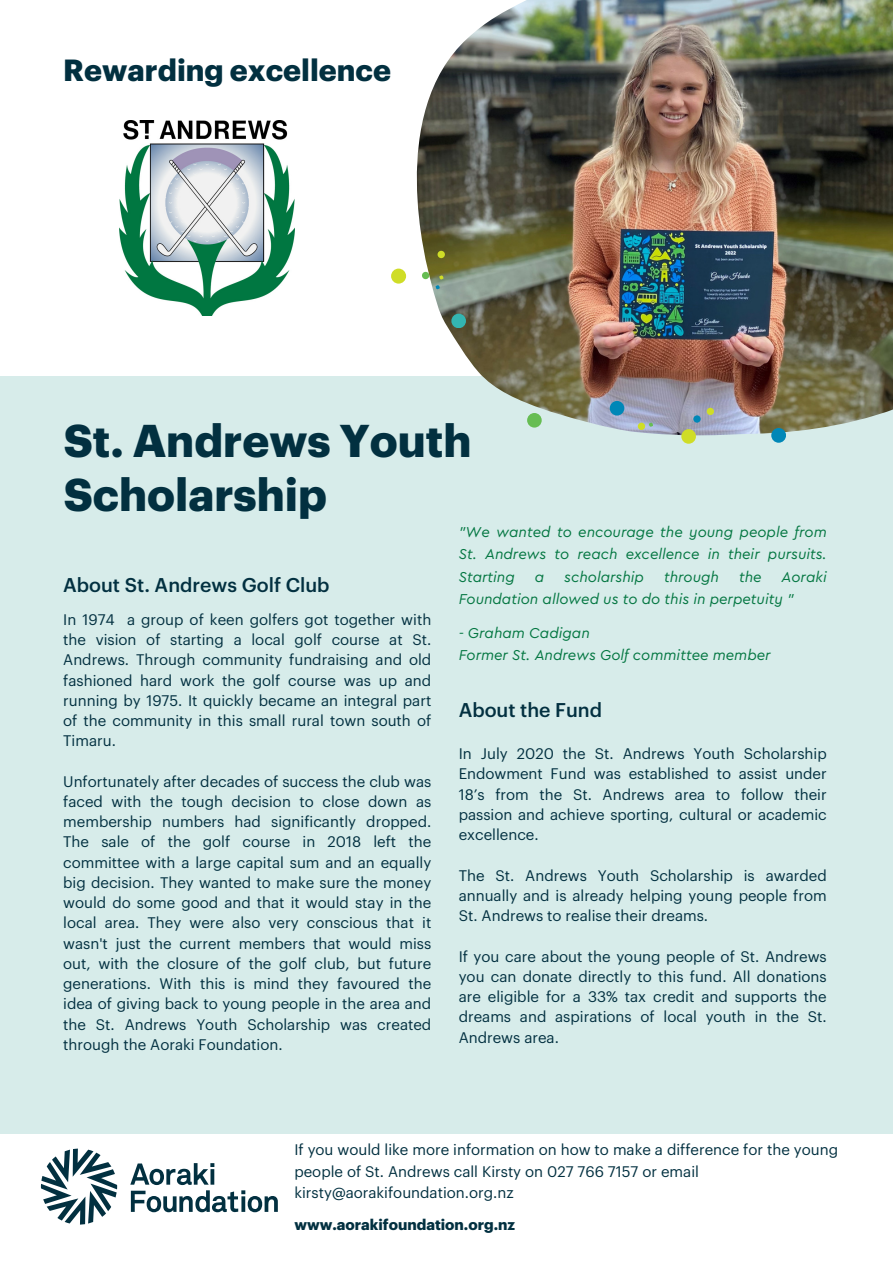
<style>
.page{position:relative;width:893px;height:1264px;background:#fff}
.page>*{position:absolute;margin:0;border:0;box-sizing:border-box;transform-origin:0 0}
.t1{font:700 45px "Graphik";color:#023040}
.t2{font:700 30px "Graphik";color:#023040}
.t3{font:500 19.5px "Graphik";color:#023040}
.t4{font:15px/20.2px "Graphik";color:#023040;text-align:justify}
.t5{font:italic 15px/22.5px "Cera Pro";color:#047742;text-align:justify}
.t6{font:700 15px "Graphik";color:#023040}
</style>
<div class="page">
<div style="left:0;top:376px;width:892px;height:757px;background:#d7ecea"></div>
<img style="left:417px;top:0;width:475px;height:435px">
<svg style="left:130px;top:1163px;width:148px;height:49px"></svg>
<svg style="left:41px;top:1148px;width:76px;height:76px"></svg>
<div style="left:391px;top:268px;width:15px;height:15px;background:#cfdd27;border-radius:50%"></div>
<div style="left:422px;top:272px;width:7px;height:7px;background:#66bd53;border-radius:50%"></div>
<svg style="left:439px;top:275px;width:4px;height:4px"></svg>
<svg style="left:435px;top:285px;width:4px;height:4px"></svg>
<div style="left:437px;top:251px;width:8px;height:7px;background:#cfdd27;border-radius:50%"></div>
<div style="left:451px;top:313px;width:15px;height:15px;background:#33b5b1;border-radius:50%"></div>
<div style="left:527px;top:413px;width:14px;height:14px;background:#66bd53;border-radius:50%"></div>
<div style="left:609px;top:401px;width:15px;height:14px;background:#0087b7;border-radius:50%"></div>
<svg style="left:637px;top:422px;width:8px;height:8px"></svg>
<svg style="left:649px;top:422px;width:4px;height:5px"></svg>
<div style="left:681px;top:429px;width:15px;height:15px;background:#cfdd27;border-radius:50%"></div>
<div style="left:706px;top:408px;width:8px;height:7px;background:#cfdd27;border-radius:50%"></div>
<div style="left:693px;top:415px;width:7px;height:7px;background:#0087b7;border-radius:50%"></div>
<div style="left:771px;top:428px;width:15px;height:15px;background:#0087b7;border-radius:50%"></div>
<img style="left:119px;top:121px;width:176px;height:194px">
<p class="t2" style="left:63px;top:56px;width:329px">Rewarding excellence</p>
<p class="t1" style="left:64px;top:420px;width:409px">St. Andrews Youth</p>
<p class="t1" style="left:64px;top:474px;width:265px">Scholarship</p>
<p class="t3" style="left:63px;top:575px;width:268px">About St. Andrews Golf Club</p>
<p class="t4" style="left:63px;top:610px;width:369px">In 1974 a group of keen golfers got together with the vision of starting a local golf course at St.<br>Andrews. Through community fundraising and old fashioned hard work the golf course was up and running by 1975. It quickly became an integral part of the community in this small rural town south of Timaru.</p>
<p class="t4" style="left:63px;top:771px;width:369px">Unfortunately after decades of success the club was faced with the tough decision to close down as membership numbers had significantly dropped.<br>The sale of the golf course in 2018 left the committee with a large capital sum and an equally big decision. They wanted to make sure the money would do some good and that it would stay in the local area. They were also very conscious that it wasn't just the current members that would miss out, with the closure of the golf club, but future generations. With this is mind they favoured the idea of giving back to young people in the area and the St. Andrews Youth Scholarship was created through the Aoraki Foundation.</p>
<p class="t5" style="left:458px;top:521px;width:369px">"We wanted to encourage the young people from St. Andrews to reach excellence in their pursuits.<br>Starting</p>
<p class="t5" style="left:458px;top:566px;width:369px;text-indent:323px">Aoraki<br>Foundation allowed us to do this in perpetuity "</p>
<p class="t5" style="left:458px;top:622px;width:133px">- Graham Cadigan</p>
<p class="t5" style="left:458px;top:644px;width:313px">Former St. Andrews Golf committee member</p>
<p class="t5" style="left:535px;top:566px;width:11px">a</p>
<p class="t5" style="left:564px;top:566px;width:81px">scholarship</p>
<p class="t5" style="left:664px;top:566px;width:56px">through</p>
<p class="t5" style="left:739px;top:566px;width:24px">the</p>
<p class="t3" style="left:458px;top:701px;width:145px">About the Fund</p>
<p class="t4" style="left:458px;top:744px;width:369px">In July 2020 the St. Andrews Youth Scholarship Endowment Fund was established to assist under 18’s from the St. Andrews area to follow their passion and achieve sporting, cultural or academic excellence.</p>
<p class="t4" style="left:458px;top:865px;width:369px">The St. Andrews Youth Scholarship is awarded annually and is already helping young people from St. Andrews to realise their dreams.</p>
<p class="t4" style="left:458px;top:946px;width:369px">If you care about the young people of St. Andrews you can donate directly to this fund. All donations are eligible for a 33% tax credit and supports the dreams and aspirations of local youth in the St.<br>Andrews area.</p>
<p class="t4" style="left:294px;top:1139px;width:545px;line-height:21.3px;text-align:left">If you would like more information on how to make a difference for the young people of St. Andrews call Kirsty on 027 766 7157 or email kirsty@aorakifoundation.org.nz</p>
<p class="t6" style="left:294px;top:1217px;width:222px">www.aorakifoundation.org.nz</p>
</div>
